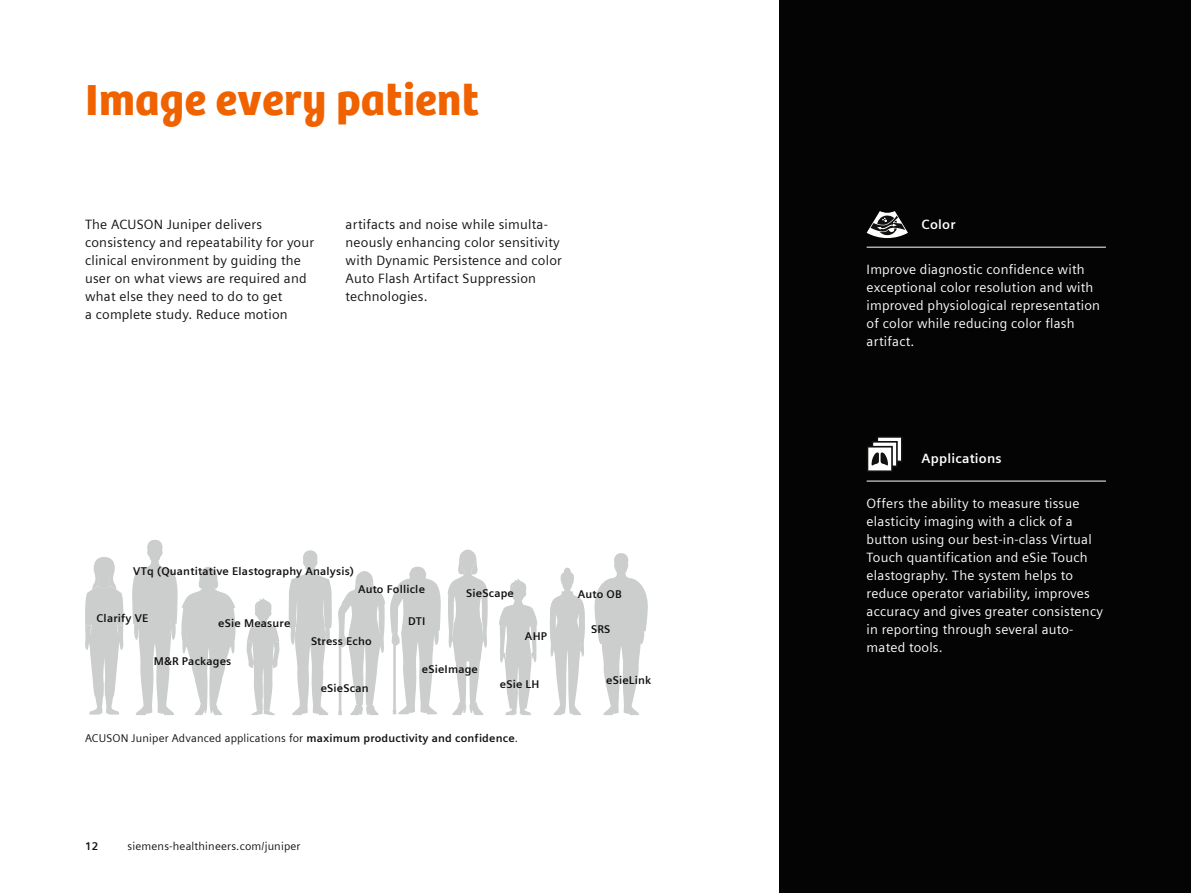
<style>
.page{position:relative;width:1191px;height:893px;background:#fff}
.page>*{position:absolute;margin:0;border:0;box-sizing:border-box;transform-origin:0 0}
.t1{font:45px "SH Bree Headline Regular";color:#f06200}
.t2{font:13.5px/18px "Siemens Sans";letter-spacing:.015em;color:#fff}
.t3{font:13.5px/18px "Siemens Sans";letter-spacing:.015em;color:#11110f}
.t4{font:700 13.5px "Siemens Sans";letter-spacing:.015em;color:#fff}
.t5{font:700 11.25px "Siemens Sans";letter-spacing:.015em;color:#11110f}
.t6{font:11.25px "Siemens Sans";letter-spacing:.015em;color:#11110f}
.s1{font-weight:700}
</style>
<div class="page">
<div style="left:780px;top:0;width:411px;height:893px;background:#050404"></div>
<hr style="left:866px;top:247px;width:240px;height:1px;background:#fff">
<hr style="left:866px;top:481px;width:240px;height:1px;background:#fff">
<svg style="left:549px;top:568px;width:36px;height:147px"></svg>
<svg style="left:85px;top:557px;width:38px;height:158px"></svg>
<svg style="left:447px;top:550px;width:41px;height:165px"></svg>
<svg style="left:288px;top:550px;width:44px;height:165px"></svg>
<svg style="left:246px;top:598px;width:33px;height:117px"></svg>
<svg style="left:499px;top:579px;width:38px;height:136px"></svg>
<svg style="left:338px;top:566px;width:103px;height:149px"></svg>
<svg style="left:132px;top:539px;width:104px;height:176px"></svg>
<svg style="left:594px;top:553px;width:54px;height:162px"></svg>
<svg style="left:867px;top:436px;width:35px;height:36px"></svg>
<svg style="left:866px;top:211px;width:42px;height:27px"></svg>
<h1 class="t1" style="left:85px;top:65px;width:395px">Image every patient</h1>
<p class="t3" style="left:85px;top:215px;width:231px">The ACUSON Juniper delivers consistency and repeatability for your clinical environment by guiding the user on what views are required and what else they need to do to get<br>a complete study. Reduce motion</p>
<p class="t3" style="left:345px;top:215px;width:218px">artifacts and noise while simulta&shy;neously enhancing color sensitivity with Dynamic Persistence and color<br>Auto Flash Artifact Suppression technologies.</p>
<p class="t5" style="left:133px;top:562px;width:222px">VTq (Quantitative Elastography Analysis)</p>
<p class="t5" style="left:97px;top:610px;width:53px">Clarify VE</p>
<p class="t5" style="left:218px;top:615px;width:74px">eSie Measure</p>
<p class="t5" style="left:358px;top:581px;width:68px">Auto Follicle</p>
<p class="t5" style="left:311px;top:632px;width:62px">Stress Echo</p>
<p class="t5" style="left:408px;top:612px;width:19px">DTI</p>
<p class="t5" style="left:466px;top:585px;width:49px">SieScape</p>
<p class="t5" style="left:154px;top:652px;width:79px">M&amp;R Packages</p>
<p class="t5" style="left:422px;top:661px;width:58px">eSieImage</p>
<p class="t5" style="left:525px;top:627px;width:24px">AHP</p>
<p class="t5" style="left:321px;top:680px;width:50px">eSieScan</p>
<p class="t5" style="left:500px;top:675px;width:41px">eSie LH</p>
<p class="t6" style="left:85px;top:730px;width:434px">ACUSON Juniper Advanced applications for <span class="s1">maximum productivity and confidence</span>.</p>
<p class="t5" style="left:578px;top:585px;width:45px">Auto OB</p>
<p class="t5" style="left:591px;top:621px;width:21px">SRS</p>
<p class="t5" style="left:606px;top:671px;width:47px">eSieLink</p>
<p class="t5" style="left:85px;top:838px;width:15px">12</p>
<p class="t6" style="left:128px;top:838px;width:174px">siemens-healthineers.com/juniper</p>
<p class="t4" style="left:921px;top:214px;width:35px">Color</p>
<p class="t2" style="left:866px;top:260px;width:235px">Improve diagnostic confidence with exceptional color resolution and with improved physiological representation of color while reducing color flash artifact.</p>
<p class="t4" style="left:921px;top:448px;width:82px">Applications</p>
<p class="t2" style="left:866px;top:493px;width:238px">Offers the ability to measure tissue elasticity imaging with a click of a button using our best-in-class Virtual Touch quantification and eSie Touch elastography. The system helps to reduce operator variability, improves accuracy and gives greater consistency in reporting through several auto&shy;mated tools.</p>
</div>
